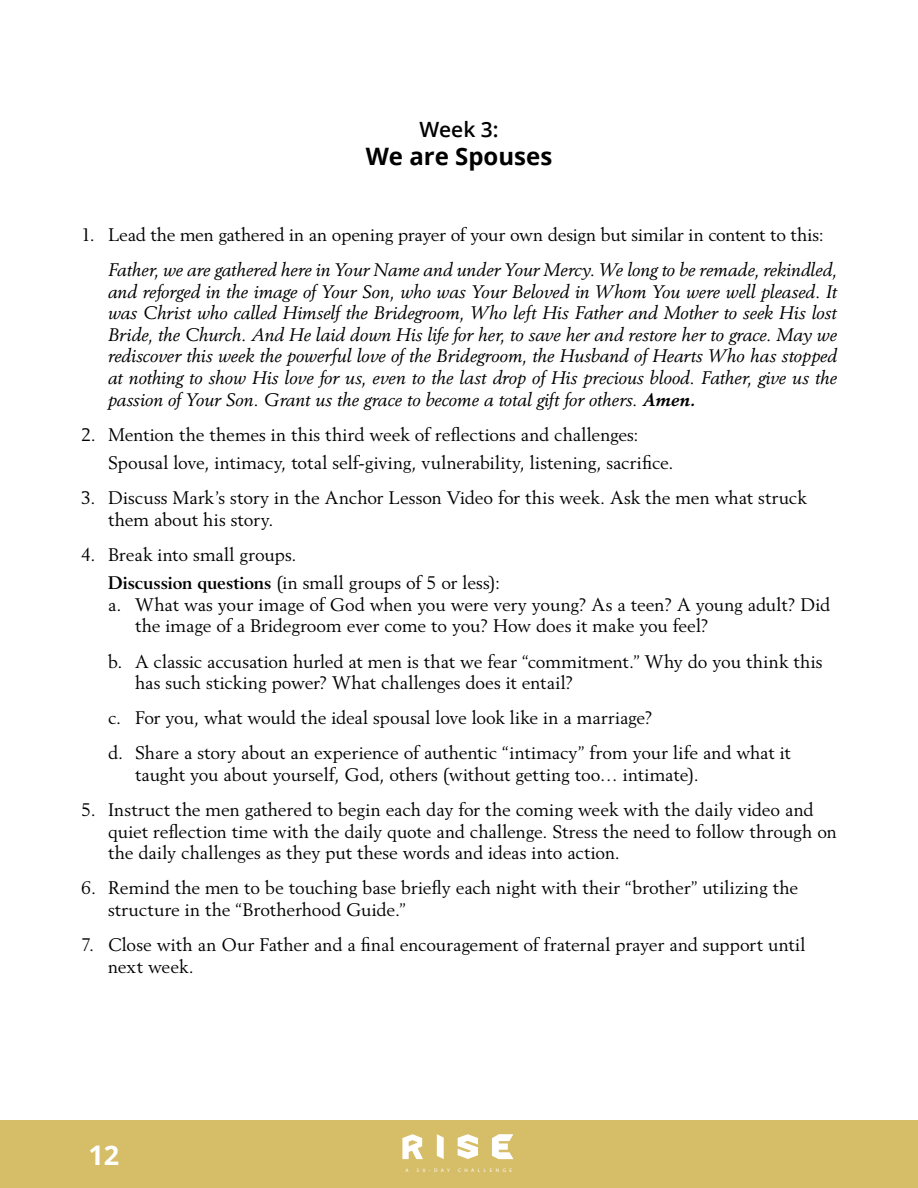
<style>
.page{position:relative;width:918px;height:1188px;background:#fff}
.page>*{position:absolute;margin:0;border:0;box-sizing:border-box;transform-origin:0 0}
.t1{font:700 27px "Open Sans";color:#fff}
.t2{font:700 24px "Open Sans";color:#000}
.t3{font:600 21px "Open Sans";color:#000}
.t4{font:18px/21.6px "Berling";color:#000}
.t5{font:italic 18px/21.6px "Berling";color:#000;text-align:justify}
.t6{font:5.1px "Futura";letter-spacing:.68em;color:#fff}
.s1{font-weight:700}
.s2{font-family:"Helvetica"}
</style>
<div class="page">
<div style="left:0;top:1121px;width:918px;height:67px;background:#d6bd67"></div>
<svg style="left:437px;top:1134px;width:7px;height:25px"></svg>
<svg style="left:492px;top:1134px;width:21px;height:25px"></svg>
<svg style="left:458px;top:1134px;width:20px;height:25px"></svg>
<svg style="left:402px;top:1134px;width:21px;height:25px"></svg>
<p class="t3" style="left:419px;top:114px;width:81px">Week 3:</p>
<h2 class="t2" style="left:366px;top:140px;width:188px">We are Spouses</h2>
<p class="t4" style="left:81px;top:224px;width:744px">1. Lead the men gathered in an opening prayer of your own design but similar in content to this:</p>
<p class="t5" style="left:108px;top:259px;width:731px">Father, we are gathered here in Your Name and under Your Mercy. We long to be remade, rekindled, and reforged in the image of Your Son, who was Your Beloved in Whom You were well pleased. It was Christ who called Himself the Bridegroom, Who left His Father and Mother to seek His lost Bride, the Church. And He laid down His life for her, to save her and restore her to grace. May we rediscover this week the powerful love of the Bridegroom, the Husband of Hearts Who has stopped at nothing to show His love for us, even to the last drop of His precious blood. Father, give us the passion of Your Son. Grant us the grace to become a total gift for others. <span class="s1">Amen.</span></p>
<p class="t4" style="left:108px;top:420px;width:567px;line-height:28.3px;text-indent:-27px">2. Mention the themes in this third week of reflections and challenges:<br>Spousal love, intimacy, total self-giving, vulnerability, listening, sacrifice.</p>
<p class="t4" style="left:108px;top:487px;width:700px;text-indent:-27px">3. Discuss Mark’s story in the Anchor Lesson Video for this week. Ask the men what struck them about his story.</p>
<p class="t4" style="left:108px;top:540px;width:394px;line-height:28.3px;text-indent:-27px">4. Break into small groups.<br><span class="s1">Discussion questions</span> (in small groups of 5 or less):</p>
<p class="t4" style="left:135px;top:593px;width:697px;text-indent:-27px">a. What was your image of God when you were very young? As a teen? A young adult? Did the image of a Bridegroom ever come to you? How does it make you feel?</p>
<p class="t4" style="left:135px;top:650px;width:689px;text-indent:-27px">b. A classic accusation hurled at men is that we fear “commitment.” Why do you think this has such sticking power? What challenges does it entail?</p>
<p class="t4" style="left:108px;top:700px;width:684px;line-height:35.1px">c. For you, what would the ideal spousal love look like in a marriage?<br>d. Share a story about an experience of authentic “intimacy” from your life and what it</p>
<p class="t4" style="left:135px;top:764px;width:565px">taught you about yourself, God, others (without getting too… intimate).</p>
<p class="t4" style="left:108px;top:799px;width:730px;text-indent:-27px">5. Instruct the men gathered to begin each day for the coming week with the daily video and quiet reflection time with the daily quote and challenge. Stress the need to follow through on the daily challenges as they put these words and ideas into action.</p>
<p class="t4" style="left:108px;top:877px;width:692px;text-indent:-27px">6. Remind the men to be touching base briefly each night with their “brother” utilizing the structure in the “Brotherhood Guide.”</p>
<p class="t4" style="left:108px;top:934px;width:699px;text-indent:-27px">7. Close with an Our Father and a final encouragement of fraternal prayer and support until next week.</p>
<h1 class="t1" style="left:89px;top:1136px;width:32px">12</h1>
<p class="t6" style="left:405px;top:1167px;width:5px">A</p>
<p class="t6" style="left:417px;top:1167px;width:35px">30<span class="s2">-</span>DAY</p>
<p class="t6" style="left:458px;top:1167px;width:56px">CHALLENGE</p>
</div>
